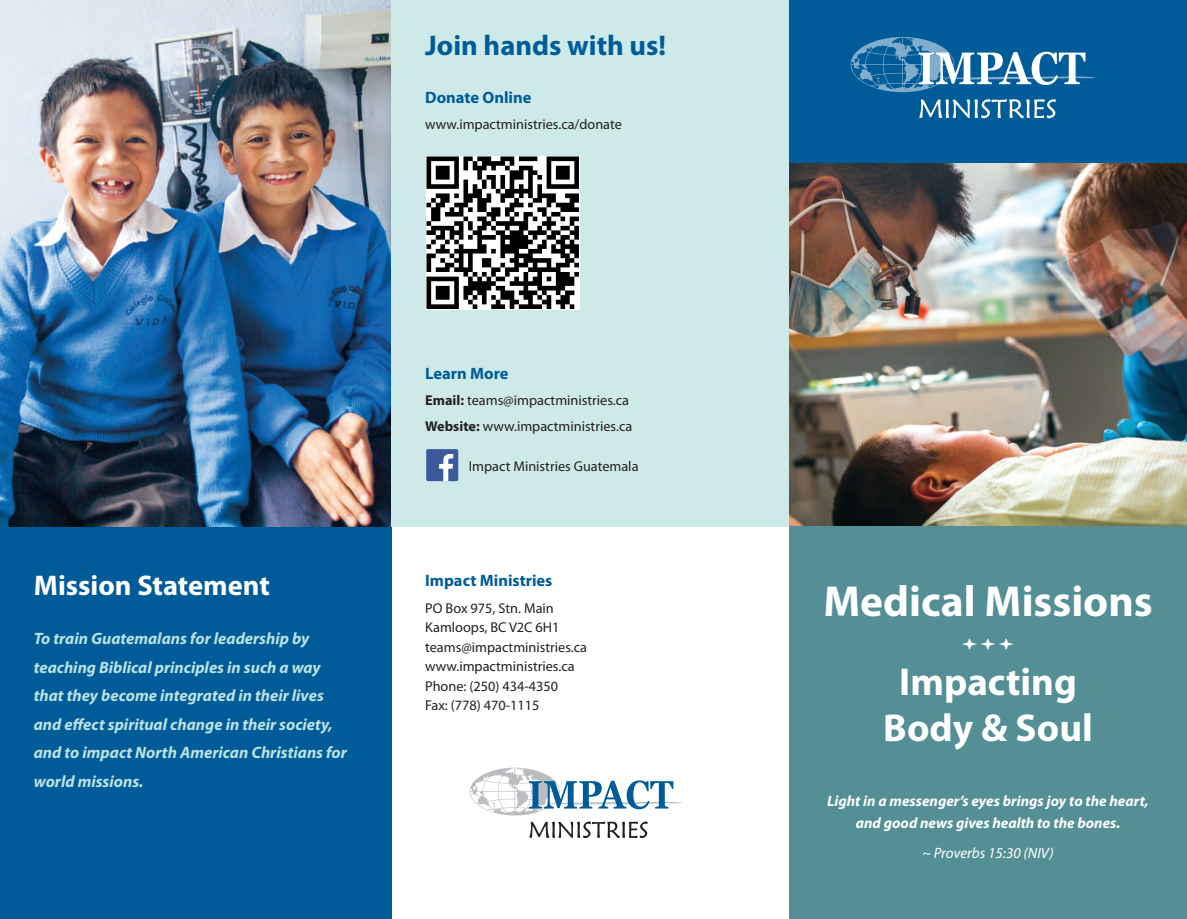
<style>
.page{position:relative;width:1187px;height:919px;background:#fff}
.page>*{position:absolute;margin:0;border:0;box-sizing:border-box;transform-origin:0 0}
.Heading{font:700 43.5px "Myriad Pro";color:#fff}
.Heading-2{font:700 39px "Myriad Pro";color:#fff}
.Heading-3{font:700 28.5px "Myriad Pro";color:#fff}
.Heading-4{font:700 28.5px "Myriad Pro";color:#005c98}
.body{font:italic 700 16.5px/28.5px "Myriad Pro";color:#bae2e2}
.subhead{font:700 16.5px "Myriad Pro";color:#005c98}
.verse{font:italic 700 15px/22.5px "Myriad Pro";color:#fff;text-align:center}
.verse-2{font:italic 15px "Myriad Pro";color:#fff}
.body-2{font:14.25px "Myriad Pro";color:#231f20}
.s1{font-weight:700}
</style>
<div class="page">
<img style="left:789px;top:162px;width:397px;height:365px">
<div style="left:789px;top:527px;width:397px;height:391px;background:#538f94"></div>
<div style="left:789px;top:0;width:397px;height:162px;background:#005c98"></div>
<div style="left:0;top:527px;width:391px;height:391px;background:#005c98"></div>
<svg style="left:529px;top:821px;width:118px;height:17px"></svg>
<svg style="left:470px;top:767px;width:212px;height:48px"></svg>
<svg style="left:919px;top:99px;width:136px;height:19px"></svg>
<svg style="left:850px;top:37px;width:245px;height:55px"></svg>
<img style="left:0;top:0;width:391px;height:527px">
<div style="left:391px;top:0;width:398px;height:527px;background:#cdeae9"></div>
<img style="left:426px;top:157px;width:153px;height:153px">
<div style="left:426px;top:449px;width:32px;height:32px;background:#3b5a9a;border-radius:2px"></div>
<svg style="left:439px;top:454px;width:14px;height:27px"></svg>
<p class="Heading-4" style="left:425px;top:30px;width:242px">Join hands with us!</p>
<p class="subhead" style="left:425px;top:88px;width:108px">Donate Online</p>
<p class="body-2" style="left:425px;top:117px;width:198px">www.impactministries.ca/donate</p>
<p class="Heading-3" style="left:34px;top:570px;width:237px">Mission Statement</p>
<p class="body" style="left:34px;top:624px;width:315px">To train Guatemalans for leadership by teaching Biblical principles in such a way that they become integrated in their lives and effect spiritual change in their society, and to impact North American Christians for world missions.</p>
<p class="subhead" style="left:425px;top:363px;width:85px">Learn More</p>
<p class="body-2" style="left:425px;top:392px;width:205px"><span class="s1">Email:</span> teams@impactministries.ca</p>
<p class="body-2" style="left:425px;top:418px;width:208px"><span class="s1">Website:</span> www.impactministries.ca</p>
<p class="body-2" style="left:468px;top:458px;width:171px">Impact Ministries Guatemala</p>
<p class="subhead" style="left:425px;top:571px;width:129px">Impact Ministries</p>
<p class="body-2" style="left:425px;top:600px;width:130px">PO Box 975, Stn. Main</p>
<p class="body-2" style="left:425px;top:619px;width:136px">Kamloops, BC V2C 6H1</p>
<p class="body-2" style="left:425px;top:639px;width:163px">teams@impactministries.ca</p>
<p class="body-2" style="left:425px;top:658px;width:151px">www.impactministries.ca</p>
<p class="body-2" style="left:425px;top:678px;width:134px">Phone: (250) 434-4350</p>
<p class="body-2" style="left:425px;top:697px;width:116px">Fax: (778) 470-1115</p>
<p class="Heading" style="left:823px;top:576px;width:331px">Medical Missions</p>
<p class="Heading-2" style="left:899px;top:660px;width:179px">Impacting</p>
<p class="Heading-2" style="left:883px;top:706px;width:211px">Body &amp; Soul</p>
<p class="verse" style="left:827px;top:789px;width:323px">Light in a messenger’s eyes brings joy to the heart, and good news gives health to the bones.</p>
<p class="verse-2" style="left:922px;top:844px;width:133px">~ Proverbs 15:30 (NIV)</p>
</div>
